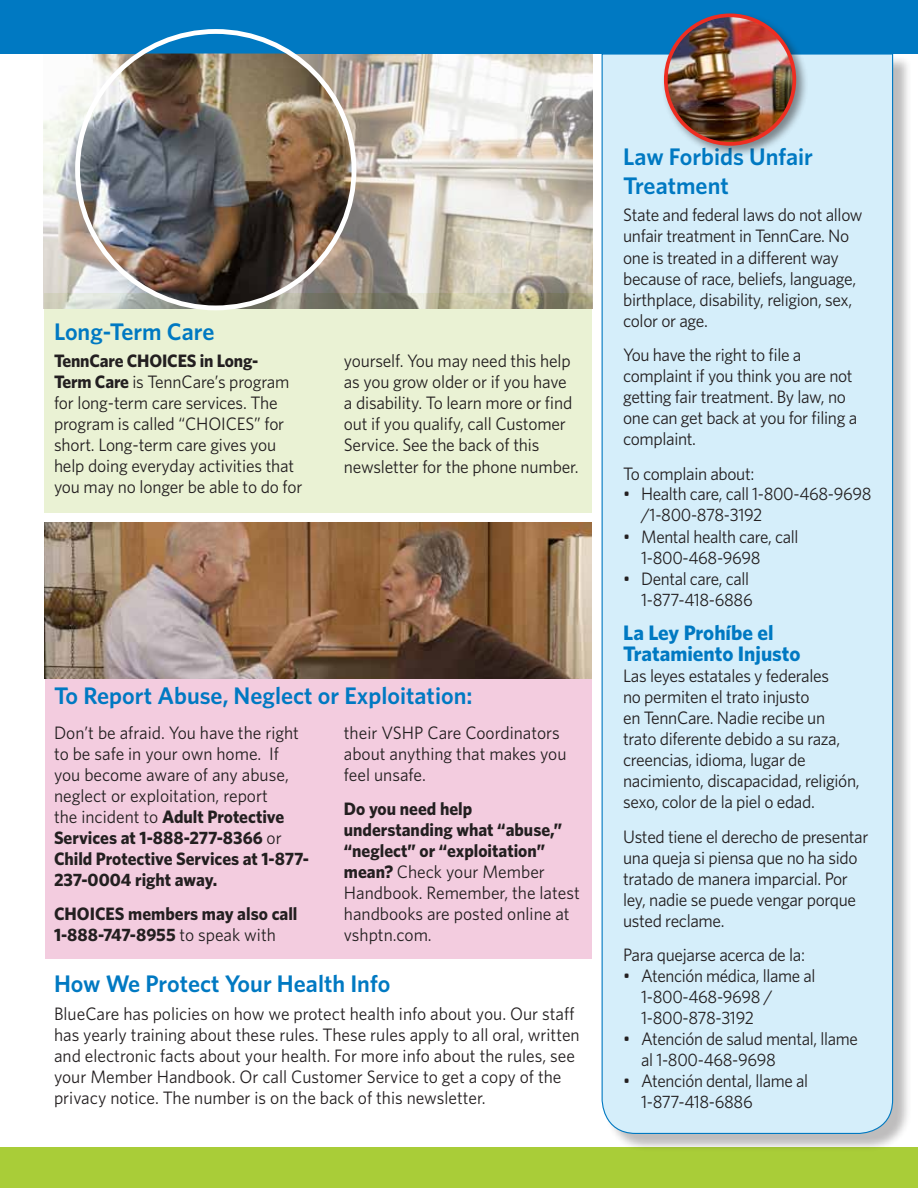
<style>
.page{position:relative;width:918px;height:1188px;background:#fff}
.page>*{position:absolute;margin:0;border:0;box-sizing:border-box;transform-origin:0 0}
.t1{font:600 24px/28.8px "Whitney";color:#0079c2}
.t2{font:700 21px/21px "Whitney";color:#0079c2}
.t3{font:18px/21px "Whitney";letter-spacing:-.02em;color:#231f20}
.t4{font:18px/21px "Whitney";color:#231f20}
.t5{font:18px/21px "Whitney";letter-spacing:-.02em;color:#231f20;scale:.95 1}
.t6{font:700 18px/21px "Whitney";color:#231f20}
.s1{font-weight:700}
.s2{font-weight:400}
.s3{color:#211e1f}
</style>
<div class="page">
<div style="left:0;top:1148px;width:918px;height:40px;background:#a9cd38"></div>
<div style="left:45px;top:662px;width:547px;height:297px;background:#f3ccdf"></div>
<div style="left:44px;top:293px;width:548px;height:219px;background:#eaf2d4"></div>
<img style="left:43px;top:54px;width:550px;height:255px">
<div style="left:0;top:0;width:918px;height:54px;background:#0079c2"></div>
<img style="left:78px;top:54px;width:276px;height:254px">
<div style="left:604px;top:56px;width:308px;height:1096px;background:#231f20;opacity:.3"></div>
<div style="left:601px;top:54px;width:293px;height:1081px;background:#d5eefa"></div>
<div style="left:661px;top:11px;width:147px;height:147px;background:#231f20;opacity:.5"></div>
<img style="left:666px;top:15px;width:128px;height:129px;border-radius:64px">
<div style="left:664px;top:14px;width:132px;height:132px;border:4px solid #ee2e22;border-radius:50%"></div>
<img style="left:45px;top:523px;width:547px;height:155px">
<h2 class="t1" style="left:54px;top:316px;width:162px">Long-Term Care</h2>
<p class="t3" style="left:54px;top:350px;width:250px"><span class="s1">TennCare CHOICES in Long-<br>Term Care</span> is TennCare’s program for long-term care services. The program is called “CHOICES” for short. Long-term care gives you help doing everyday activities that you may no longer be able to do for</p>
<p class="t3" style="left:344px;top:350px;width:236px">yourself. You may need this help as you grow older or if you have a disability. To learn more or find out if you qualify, call Customer<br>Service. See the back of this newsletter for the phone number.</p>
<h2 class="t1" style="left:54px;top:681px;width:420px">To Report Abuse, Neglect or Exploitation:</h2>
<p class="t4" style="left:344px;top:721px;width:224px">their VSHP Care Coordinators about anything that makes you feel unsafe.</p>
<p class="t4" style="left:344px;top:798px;width:237px"><span class="s1">Do you need help understanding what “abuse,” “neglect” or “exploitation” mean?</span> Check your Member<br>Handbook. Remember, the latest handbooks are posted online at vshptn.com.</p>
<p class="t4" style="left:54px;top:721px;width:256px">Don’t be afraid. You have the right to be safe in your own home. If you become aware of any abuse, neglect or exploitation, report<br>the incident to <span class="s1">Adult Protective<br>Services at 1-888-277-8366</span> or<br><span class="s1">Child Protective Services at 1-877-<br>237-0004 right away.</span></p>
<p class="t6" style="left:54px;top:903px;width:245px">CHOICES members may also call<br>1-888-747-8955 <span class="s2">to speak with</span></p>
<h2 class="t1" style="left:54px;top:969px;width:338px">How We Protect Your Health Info</h2>
<p class="t4" style="left:54px;top:1003px;width:527px">BlueCare has policies on how we protect health info about you. Our staff has yearly training about these rules. These rules apply to all oral, written and electronic facts about your health. For more info about the rules, see your Member Handbook. Or call Customer Service to get a copy of the privacy notice. The number is on the back of this newsletter.</p>
<h2 class="t1" style="left:623px;top:142px;width:191px">Law Forbids Unfair<br>Treatment</h2>
<p class="t3" style="left:623px;top:204px;width:241px">State and federal laws do not allow unfair treatment in TennCare. No one is treated in a different way because of race, beliefs, language, birthplace, disability, religion, sex, color or age.</p>
<p class="t3" style="left:623px;top:344px;width:236px">You have the right to file a complaint if you think you are not getting fair treatment. By law, no one can get back at you for filing a complaint.</p>
<p class="t3" style="left:623px;top:462px;width:133px">To complain about:</p>
<p class="t5" style="left:641px;top:483px;width:244px;text-indent:-18px">• Health care, call 1-800-468-9698 /1-800-878-3192</p>
<p class="t5" style="left:641px;top:525px;width:167px;text-indent:-18px">• Mental health care, call<br>1-800-468-9698</p>
<p class="t5" style="left:623px;top:567px;width:138px;text-align:right">• Dental care, call<br>1-877-418-6886</p>
<h2 class="t2" style="left:623px;top:622px;width:179px">La Ley Prohíbe el<br>Tratamiento Injusto</h2>
<p class="t3" style="left:623px;top:665px;width:238px">Las leyes estatales y federales<br>no permiten el trato injusto<br>en TennCare. Nadie recibe un trato diferente debido a su raza, creencias, idioma, lugar de nacimiento, discapacidad, religión, sexo, color de la piel o edad.</p>
<p class="t3" style="left:623px;top:825px;width:247px">Usted tiene el derecho de presentar una queja si piensa que no ha sido tratado de manera imparcial. Por ley, nadie se puede vengar porque usted reclame.</p>
<p class="t3" style="left:623px;top:944px;width:183px">Para quejarse acerca de la:</p>
<p class="t5" style="left:641px;top:965px;width:185px;text-indent:-18px">• Atención médica, llame al<br>1-800-468-9698 /<br>1-800-878-3192</p>
<p class="t5" style="left:641px;top:1028px;width:230px;text-indent:-18px">• Atención de salud mental, llame al 1-800-468-9698</p>
<p class="t5" style="left:641px;top:1070px;width:177px;text-indent:-18px">• Atención dental, llame <span class="s3">al<br>1-877-418-6886</span></p>
</div>
